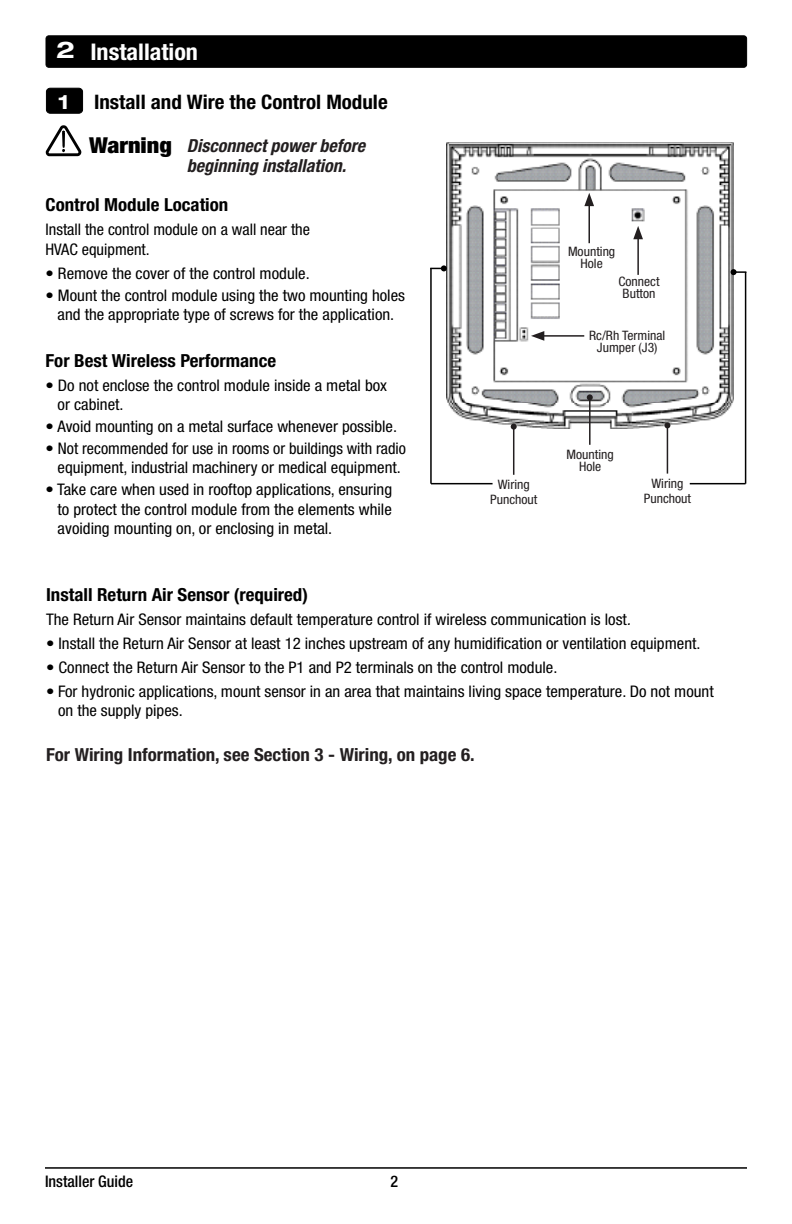
<style>
.page{position:relative;width:792px;height:1224px;background:#fff}
.page>*{position:absolute;margin:0;border:0;box-sizing:border-box;transform-origin:0 0}
.t1{font:700 condensed 23px "Helvetica Neue LT Std";color:#fff;scale:1.05 1}
.t2{font:700 condensed 20px "Helvetica Neue LT Std";color:#000;scale:1.05 1}
.t3{font:700 condensed 18px "Helvetica Neue LT Std";color:#000;scale:1.05 1}
.t4{font:italic 700 condensed 18px/20px "Helvetica Neue LT Std";color:#231f20}
.t5{font:700 condensed 18px "Helvetica Neue LT Std";color:#231f20;scale:1.05 1}
.t6{font:condensed 16px/19.2px "Helvetica Neue LT Std";color:#000;text-align:center;scale:1.05 1}
.t7{font:condensed 16px/19.2px "Helvetica Neue LT Std";color:#000}
.t8{font:500 condensed 16px "Helvetica Neue LT Std";color:#000}
.t9{font:condensed 13px/12px "Helvetica Neue LT Std";color:#231f20;text-align:center;scale:1.05 1}
.s1{font-stretch:expanded}
.s2{font-stretch:expanded;color:#fff}
.s3{font-weight:900;font-style:normal;font-size:22px;color:#000}
.s4{font-style:italic}
</style>
<div class="page">
<hr style="left:45px;top:1167px;width:702px;height:2px;background:#000">
<div style="left:46px;top:36px;width:701px;height:31px;background:#000;border-radius:3px"></div>
<div style="left:46px;top:35px;width:701px;height:33px;border:1px solid #000;border-radius:3px"></div>
<div style="left:46px;top:88px;width:37px;height:25px;background:#000;border-radius:4px"></div>
<div style="left:46px;top:88px;width:37px;height:26px;border:1px solid #000;border-radius:4px"></div>
<svg style="left:45px;top:125px;width:36px;height:31px"></svg>
<img style="left:446px;top:142px;width:287px;height:287px">
<hr style="left:589px;top:397px;width:2px;height:48px;background:#231f20">
<svg style="left:587px;top:394px;width:6px;height:6px"></svg>
<hr style="left:513px;top:427px;width:1px;height:48px;background:#231f20">
<svg style="left:511px;top:424px;width:6px;height:6px"></svg>
<hr style="left:588px;top:203px;width:2px;height:40px;background:#231f20">
<svg style="left:584px;top:193px;width:10px;height:13px"></svg>
<hr style="left:667px;top:425px;width:1px;height:49px;background:#231f20">
<svg style="left:664px;top:422px;width:6px;height:6px"></svg>
<hr style="left:637px;top:236px;width:2px;height:39px;background:#231f20">
<svg style="left:633px;top:226px;width:10px;height:13px"></svg>
<hr style="left:431px;top:483px;width:62px;height:1px;background:#000">
<hr style="left:430px;top:268px;width:2px;height:216px;background:#000">
<svg style="left:430px;top:265px;width:17px;height:6px"></svg>
<hr style="left:690px;top:483px;width:56px;height:1px;background:#000">
<hr style="left:745px;top:272px;width:1px;height:212px;background:#000">
<svg style="left:731px;top:269px;width:15px;height:6px"></svg>
<hr style="left:541px;top:335px;width:43px;height:2px;background:#231f20">
<svg style="left:531px;top:331px;width:13px;height:10px"></svg>
<h1 class="t1" style="left:56px;top:38px;width:137px"><span class="s1">2</span> Installation</h1>
<p class="t2" style="left:58px;top:90px;width:315px"><span class="s2">1</span> Install and Wire the Control Module</p>
<p class="t4" style="left:187px;top:136px;width:180px;text-indent:-98px"><span class="s3">Warning</span> Disconnect power before beginning installation.</p>
<p class="t3" style="left:46px;top:194px;width:176px">Control Module Location</p>
<p class="t7" style="left:46px;top:220px;width:266px">Install the control module on a wall near the<br>HVAC equipment.</p>
<p class="t6" style="left:46px;top:263px;width:253px">• Remove the cover of the control module.</p>
<p class="t6" style="left:46px;top:285px;width:344px">• Mount the control module using the two mounting holes and the appropriate type of screws for the application.</p>
<p class="t3" style="left:46px;top:350px;width:221px">For Best Wireless Performance</p>
<p class="t6" style="left:58px;top:376px;width:315px;text-align:left;text-indent:-12px">• Do not enclose the control module inside a metal box or cabinet.</p>
<p class="t6" style="left:46px;top:417px;width:336px">• Avoid mounting on a metal surface whenever possible.</p>
<p class="t6" style="left:46px;top:439px;width:345px">• Not recommended for use in rooms or buildings with radio equipment, industrial machinery or medical equipment.</p>
<p class="t6" style="left:58px;top:480px;width:320px;text-align:justify;text-indent:-12px">• Take care when used in rooftop applications, ensuring to protect the control module from the elements while avoiding mounting on, or enclosing in metal.</p>
<p class="t9" style="left:568px;top:245px;width:47px">Mounting<br>Hole</p>
<p class="t9" style="left:618px;top:275px;width:41px">Connect<br>Button</p>
<p class="t9" style="left:589px;top:330px;width:74px">Rc/Rh Terminal<br>Jumper (J3)</p>
<p class="t9" style="left:490px;top:476px;width:47px;line-height:15.6px">Wiring<br>Punchout</p>
<p class="t9" style="left:567px;top:448px;width:47px">Mounting<br>Hole</p>
<p class="t9" style="left:644px;top:475px;width:47px;line-height:15.6px">Wiring<br>Punchout</p>
<p class="t3" style="left:46px;top:584px;width:251px">Install Return Air Sensor (required)</p>
<p class="t6" style="left:46px;top:609px;width:559px">The Return Air Sensor maintains default temperature control if wireless communication is lost<span class="s4">.</span></p>
<p class="t6" style="left:46px;top:633px;width:625px">• Install the Return Air Sensor at least 12 inches upstream of any humidification or ventilation equipment.</p>
<p class="t6" style="left:46px;top:657px;width:489px">• Connect the Return Air Sensor to the P1 and P2 terminals on the control module.</p>
<p class="t6" style="left:58px;top:681px;width:626px;text-align:left;text-indent:-12px">• For hydronic applications, mount sensor in an area that maintains living space temperature. Do not mount on the supply pipes.</p>
<p class="t5" style="left:46px;top:744px;width:410px">For Wiring Information, see Section 3 - Wiring, on page 6.</p>
<p class="t8" style="left:45px;top:1172px;width:90px">Installer Guide</p>
<p class="t8" style="left:391px;top:1172px;width:9px">2</p>
</div>
